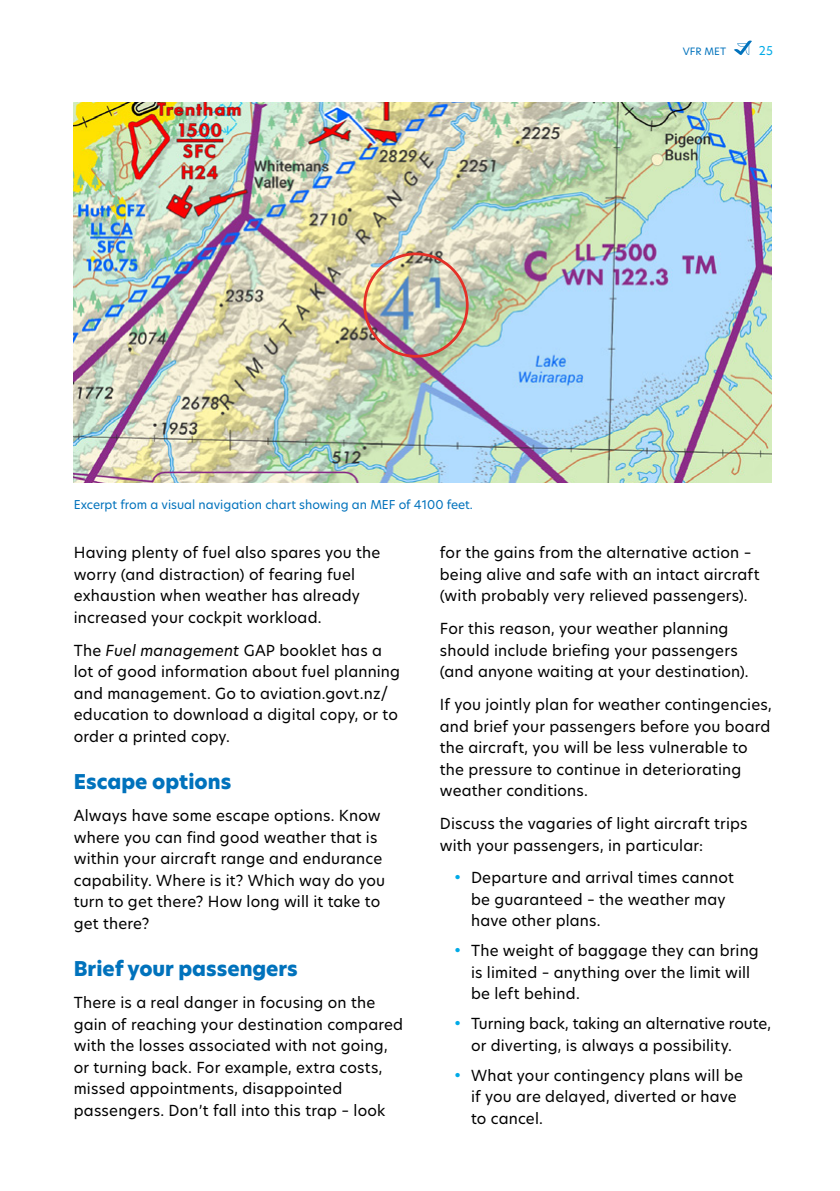
<style>
.page{position:relative;width:840px;height:1191px;background:#fff}
.page>*{position:absolute;margin:0;border:0;box-sizing:border-box;transform-origin:0 0}
.H2_Blue{font:800 20px "New Hero";color:#0072bc}
.Body{font:15px/21.6px "New Hero";letter-spacing:.01em;color:#000}
.Captions_White{font:12px "New Hero";color:#0072bc}
.t1{font:12px "New Hero";color:#00aae7}
.t2{font:10px "New Hero";color:#0072bc}
.s1{font-style:italic}
.s2{font-size:16px;color:#00aae7}
</style>
<div class="page">
<img style="left:74px;top:102px;width:697px;height:380px">
<div style="left:363px;top:252px;width:105px;height:106px;border:3px solid #e53027;border-radius:50%"></div>
<svg style="left:734px;top:40px;width:17px;height:15px"></svg>
<p class="Captions_White" style="left:74px;top:496px;width:400px">Excerpt from a visual navigation chart showing an MEF of 4100 feet.</p>
<p class="t2" style="left:682px;top:44px;width:45px">VFR MET</p>
<p class="t1" style="left:758px;top:42px;width:16px">25</p>
<p class="Body" style="left:74px;top:542px;width:308px">Having plenty of fuel also spares you the worry (and distraction) of fearing fuel exhaustion when weather has already increased your cockpit workload.</p>
<p class="Body" style="left:74px;top:639px;width:327px">The <span class="s1">Fuel management</span> GAP booklet has a lot of good information about fuel planning and management. Go to aviation.govt.nz/ education to download a digital copy, or to order a printed copy.</p>
<p class="H2_Blue" style="left:74px;top:767px;width:159px">Escape options</p>
<p class="Body" style="left:74px;top:804px;width:313px">Always have some escape options. Know where you can find good weather that is within your aircraft range and endurance capability. Where is it? Which way do you turn to get there? How long will it take to get there?</p>
<p class="H2_Blue" style="left:74px;top:954px;width:225px">Brief your passengers</p>
<p class="Body" style="left:74px;top:991px;width:331px">There is a real danger in focusing on the gain of reaching your destination compared with the losses associated with not going, or turning back. For example, extra costs, missed appointments, disappointed passengers. Don’t fall into this trap – look</p>
<p class="Body" style="left:439px;top:542px;width:321px">for the gains from the alternative action – being alive and safe with an intact aircraft (with probably very relieved passengers).</p>
<p class="Body" style="left:439px;top:617px;width:310px">For this reason, your weather planning should include briefing your passengers (and anyone waiting at your destination).</p>
<p class="Body" style="left:439px;top:693px;width:333px">If you jointly plan for weather contingencies, and brief your passengers before you board the aircraft, you will be less vulnerable to the pressure to continue in deteriorating weather conditions.</p>
<p class="Body" style="left:439px;top:812px;width:309px">Discuss the vagaries of light aircraft trips with your passengers, in particular:</p>
<p class="Body" style="left:471px;top:866px;width:264px;text-indent:-17px"><span class="s2">•</span> Departure and arrival times cannot be guaranteed – the weather may have other plans.</p>
<p class="Body" style="left:471px;top:939px;width:289px;text-indent:-17px"><span class="s2">•</span> The weight of baggage they can bring is limited – anything over the limit will be left behind.</p>
<p class="Body" style="left:471px;top:1012px;width:301px;text-indent:-17px"><span class="s2">•</span> Turning back, taking an alternative route, or diverting, is always a possibility.</p>
<p class="Body" style="left:471px;top:1064px;width:273px;text-indent:-17px"><span class="s2">•</span> What your contingency plans will be if you are delayed, diverted or have to cancel.</p>
</div>
